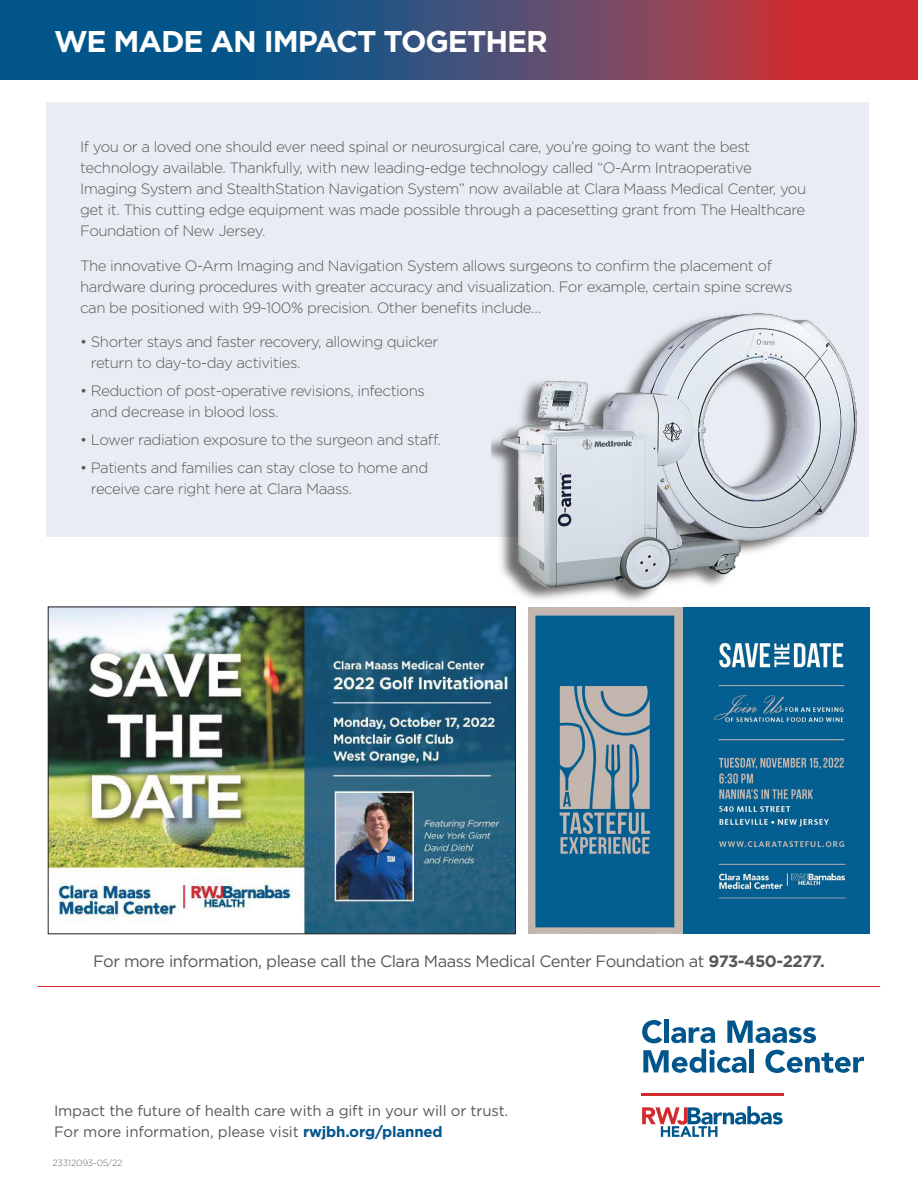
<style>
.page{position:relative;width:918px;height:1188px;background:#fff}
.page>*{position:absolute;margin:0;border:0;box-sizing:border-box;transform-origin:0 0}
.t1{font:700 30px "Gotham";letter-spacing:-.035em;color:#fff}
.t2{font:16.5px "Gotham";letter-spacing:-.03em;color:#57585a}
.t3{font:300 15px/21px "Gotham";letter-spacing:-.03em;color:#57585a}
.t4{font:15px/21px "Gotham";letter-spacing:-.01em;color:#57585a}
.t5{font:300 9px "Gotham";letter-spacing:-.02em;color:#6c6d70}
.s1{font-weight:700}
.s2{font-weight:700;color:#00558b}
</style>
<div class="page">
<svg style="left:0;top:0;width:918px;height:79px;background:#51496c"></svg>
<hr style="left:38px;top:986px;width:842px;height:1px;background:#d52b2e">
<svg style="left:642px;top:1020px;width:20px;height:23px"></svg>
<div style="left:664px;top:1019px;width:5px;height:24px;background:#00558b"></div>
<svg style="left:671px;top:1027px;width:44px;height:16px"></svg>
<svg style="left:727px;top:1021px;width:89px;height:22px"></svg>
<svg style="left:643px;top:1049px;width:103px;height:24px"></svg>
<div style="left:749px;top:1049px;width:5px;height:23px;background:#00558b"></div>
<svg style="left:765px;top:1050px;width:99px;height:23px"></svg>
<hr style="left:641px;top:1093px;width:142px;height:3px;background:#d32c2f">
<svg style="left:642px;top:1106px;width:141px;height:31px"></svg>
<div style="left:46px;top:103px;width:823px;height:434px;background:#e9ecf3"></div>
<img style="left:492px;top:313px;width:365px;height:294px">
<img style="left:528px;top:607px;width:342px;height:326px">
<img style="left:50px;top:609px;width:464px;height:323px">
<div style="left:48px;top:607px;width:468px;height:327px;border:1px solid #231f20"></div>
<p class="t1" style="left:54px;top:21px;width:495px">WE MADE AN IMPACT TOGETHER</p>
<p class="t3" style="left:80px;top:136px;width:728px">If you or a loved one should ever need spinal or neurosurgical care, you’re going to want the best technology available. Thankfully, with new leading-edge technology called “O-Arm Intraoperative Imaging System and StealthStation Navigation System” now available at Clara Maass Medical Center, you get it. This cutting edge equipment was made possible through a pacesetting grant from The Healthcare Foundation of New Jersey.</p>
<p class="t3" style="left:80px;top:255px;width:714px">The innovative O-Arm Imaging and Navigation System allows surgeons to confirm the placement of hardware during procedures with greater accuracy and visualization. For example, certain spine screws can be positioned with 99-100% precision. Other benefits include…</p>
<p class="t3" style="left:91px;top:331px;width:349px;text-indent:-11px">• Shorter stays and faster recovery, allowing quicker return to day-to-day activities.</p>
<p class="t3" style="left:91px;top:380px;width:336px;text-indent:-11px">• Reduction of post-operative revisions, infections and decrease in blood loss.</p>
<p class="t3" style="left:80px;top:429px;width:362px">• Lower radiation exposure to the surgeon and staff.</p>
<p class="t3" style="left:91px;top:456px;width:339px;text-indent:-11px">• Patients and families can stay close to home and receive care right here at Clara Maass.</p>
<p class="t2" style="left:93px;top:950px;width:733px">For more information, please call the Clara Maass Medical Center Foundation at <span class="s1">973-450-2277.</span></p>
<p class="t4" style="left:54px;top:1100px;width:456px">Impact the future of health care with a gift in your will or trust.<br>For more information, please visit <span class="s2">rwjbh.org/planned</span></p>
<p class="t5" style="left:52px;top:1157px;width:72px">23312093-05/22</p>
</div>
